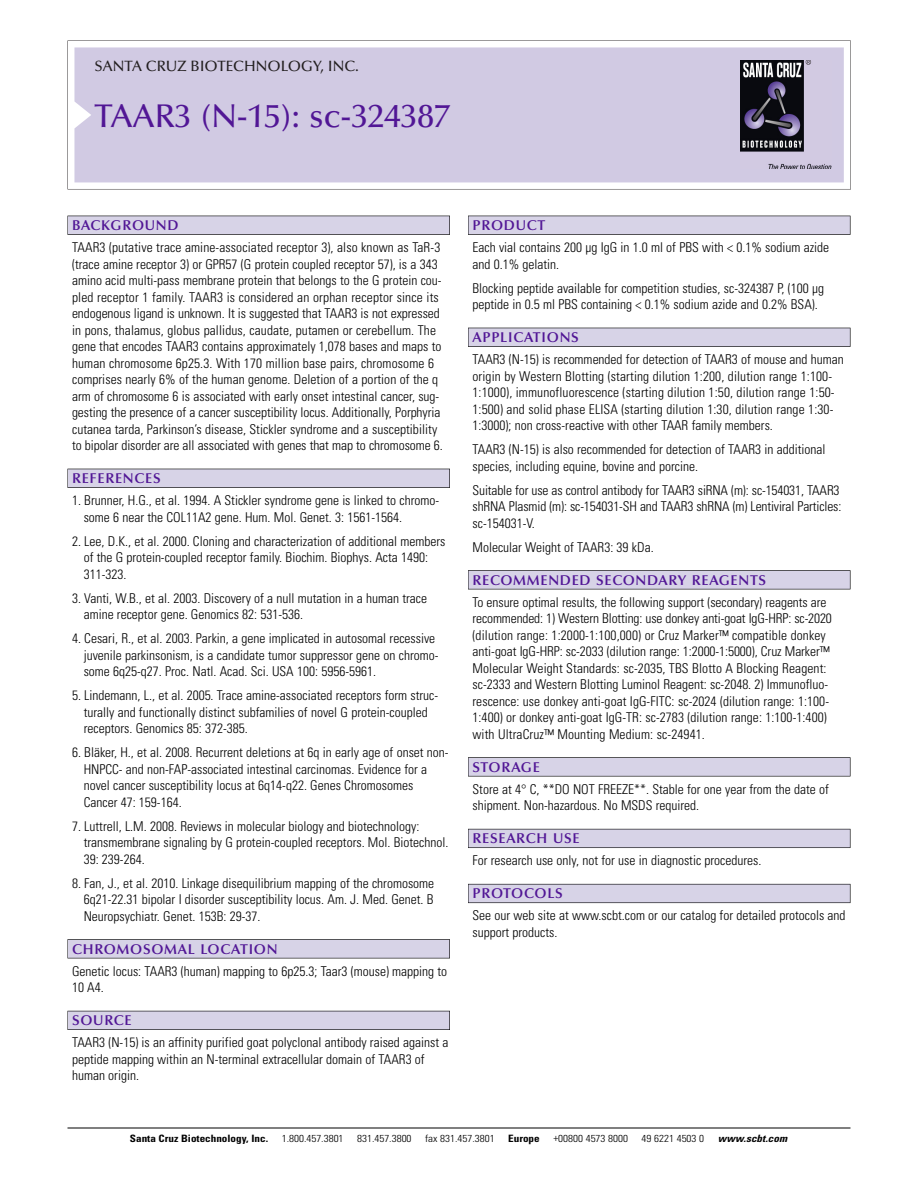
<style>
.page{position:relative;width:918px;height:1188px;background:#fff}
.page>*{position:absolute;margin:0;border:0;box-sizing:border-box;transform-origin:0 0}
.t1{font:500 33px "Optima";color:#511695}
.t2{font:500 15px "Optima";color:#231f20}
.t3{font:600 14.25px "Optima";letter-spacing:.05em;color:#511695}
.t4{font:300 condensed 13.5px/16.5px "Univers";color:#000}
.t5{font:300 condensed 10.2px "Univers";color:#000;scale:1.1 1}
.t6{font:700 condensed 10.2px "Univers";color:#000;scale:1.1 1}
.t7{font:italic 700 condensed 10.2px "Univers";letter-spacing:.005em;color:#000;scale:1.1 1}
</style>
<div class="page">
<svg style="left:68px;top:40px;width:783px;height:149px"></svg>
<div style="left:74px;top:47px;width:770px;height:135px;background:#d1cae3"></div>
<img style="left:741px;top:60px;width:90px;height:108px">
<div style="left:68px;top:216px;width:382px;height:19px;background:#525155"></div>
<div style="left:68px;top:216px;width:381px;height:18px;background:#d7d3e7"></div>
<div style="left:68px;top:469px;width:382px;height:19px;background:#515055"></div>
<div style="left:68px;top:469px;width:381px;height:18px;background:#d7d3e7"></div>
<div style="left:68px;top:939px;width:382px;height:19px;background:#545357"></div>
<div style="left:68px;top:940px;width:381px;height:18px;background:#d7d3e7"></div>
<div style="left:68px;top:1011px;width:382px;height:19px;background:#54535a"></div>
<div style="left:68px;top:1011px;width:381px;height:18px;background:#d7d3e7"></div>
<div style="left:468px;top:216px;width:382px;height:19px;background:#525155"></div>
<div style="left:468px;top:216px;width:382px;height:18px;background:#d7d3e7"></div>
<div style="left:468px;top:328px;width:382px;height:19px;background:#515055"></div>
<div style="left:468px;top:328px;width:382px;height:18px;background:#d7d3e7"></div>
<div style="left:468px;top:570px;width:382px;height:19px;background:#545357"></div>
<div style="left:468px;top:571px;width:382px;height:18px;background:#d7d3e7"></div>
<div style="left:468px;top:757px;width:382px;height:19px;background:#575759"></div>
<div style="left:468px;top:758px;width:382px;height:18px;background:#d7d3e7"></div>
<div style="left:468px;top:829px;width:382px;height:19px;background:#5b5a62"></div>
<div style="left:468px;top:829px;width:382px;height:18px;background:#d7d3e7"></div>
<div style="left:468px;top:884px;width:382px;height:19px;background:#66646e"></div>
<div style="left:468px;top:884px;width:382px;height:18px;background:#d7d3e7"></div>
<hr style="left:68px;top:1128px;width:782px;height:1px;background:#000">
<p class="t2" style="left:94px;top:61px;width:266px">SANTA CRUZ BIOTECHNOLOGY, INC.</p>
<h1 class="t1" style="left:94px;top:103px;width:357px">TAAR3 (N-15): sc-324387</h1>
<p class="t3" style="left:72px;top:219px;width:108px">BACKGROUND</p>
<p class="t4" style="left:72px;top:240px;width:372px">TAAR3 (putative trace amine-associated receptor 3), also known as TaR-3 (trace amine receptor 3) or GPR57 (G protein coupled receptor 57), is a 343 amino acid multi-pass membrane protein that belongs to the G protein cou&shy;pled receptor 1 family. TAAR3 is considered an orphan receptor since its endogenous ligand is unknown. It is suggested that TAAR3 is not expressed in pons, thalamus, globus pallidus, caudate, putamen or cerebellum. The gene that encodes TAAR3 contains approximately 1,078 bases and maps to human chromosome 6p25.3. With 170 million base pairs, chromosome 6 comprises nearly 6% of the human genome. Deletion of a portion of the q arm of chromosome 6 is associated with early onset intestinal cancer, sug&shy;gesting the presence of a cancer susceptibility locus. Additionally, Porphyria cutanea tarda, Parkinson’s disease, Stickler syndrome and a susceptibility to bipolar disorder are all associated with genes that map to chromosome 6.</p>
<p class="t3" style="left:72px;top:473px;width:90px">REFERENCES</p>
<p class="t4" style="left:84px;top:493px;width:357px;text-indent:-12px">1. Brunner, H.G., et al. 1994. A Stickler syndrome gene is linked to chromo&shy;some 6 near the COL11A2 gene. Hum. Mol. Genet. 3: 1561-1564.</p>
<p class="t4" style="left:84px;top:534px;width:363px;text-indent:-12px">2. Lee, D.K., et al. 2000. Cloning and characterization of additional members of the G protein-coupled receptor family. Biochim. Biophys. Acta 1490:<br>311-323.</p>
<p class="t4" style="left:84px;top:591px;width:345px;text-indent:-12px">3. Vanti, W.B., et al. 2003. Discovery of a null mutation in a human trace amine receptor gene. Genomics 82: 531-536.</p>
<p class="t4" style="left:84px;top:631px;width:356px;text-indent:-12px">4. Cesari, R., et al. 2003. Parkin, a gene implicated in autosomal recessive juvenile parkinsonism, is a candidate tumor suppressor gene on chromo&shy;some 6q25-q27. Proc. Natl. Acad. Sci. USA 100: 5956-5961.</p>
<p class="t4" style="left:84px;top:688px;width:356px;text-indent:-12px">5. Lindemann, L., et al. 2005. Trace amine-associated receptors form struc&shy;turally and functionally distinct subfamilies of novel G protein-coupled receptors. Genomics 85: 372-385.</p>
<p class="t4" style="left:84px;top:745px;width:367px;text-indent:-12px">6. Bläker, H., et al. 2008. Recurrent deletions at 6q in early age of onset non-HNPCC- and non-FAP-associated intestinal carcinomas. Evidence for a novel cancer susceptibility locus at 6q14-q22. Genes Chromosomes Cancer 47: 159-164.</p>
<p class="t4" style="left:84px;top:819px;width:366px;text-indent:-12px">7. Luttrell, L.M. 2008. Reviews in molecular biology and biotechnology: transmembrane signaling by G protein-coupled receptors. Mol. Biotechnol.<br>39: 239-264.</p>
<p class="t4" style="left:84px;top:876px;width:352px;text-align:justify;text-indent:-12px">8. Fan, J., et al. 2010. Linkage disequilibrium mapping of the chromosome 6q21-22.31 bipolar I disorder susceptibility locus. Am. J. Med. Genet. B Neuropsychiatr. Genet. 153B: 29-37.</p>
<p class="t3" style="left:72px;top:943px;width:207px">CHROMOSOMAL LOCATION</p>
<p class="t4" style="left:72px;top:964px;width:377px">Genetic locus: TAAR3 (human) mapping to 6p25.3; Taar3 (mouse) mapping to<br>10 A4.</p>
<p class="t3" style="left:72px;top:1015px;width:61px">SOURCE</p>
<p class="t4" style="left:72px;top:1035px;width:378px">TAAR3 (N-15) is an affinity purified goat polyclonal antibody raised against a peptide mapping within an N-terminal extracellular domain of TAAR3 of human origin.</p>
<p class="t3" style="left:473px;top:219px;width:74px">PRODUCT</p>
<p class="t4" style="left:473px;top:240px;width:358px">Each vial contains 200 µg IgG in 1.0 ml of PBS with &lt; 0.1% sodium azide and 0.1% gelatin.</p>
<p class="t4" style="left:473px;top:281px;width:353px">Blocking peptide available for competition studies, sc-324387 P, (100 µg peptide in 0.5 ml PBS containing &lt; 0.1% sodium azide and 0.2% BSA).</p>
<p class="t3" style="left:473px;top:332px;width:108px">APPLICATIONS</p>
<p class="t4" style="left:473px;top:352px;width:373px">TAAR3 (N-15) is recommended for detection of TAAR3 of mouse and human origin by Western Blotting (starting dilution 1:200, dilution range 1:100- 1:1000), immunofluorescence (starting dilution 1:50, dilution range 1:50- 1:500) and solid phase ELISA (starting dilution 1:30, dilution range 1:30- 1:3000); non cross-reactive with other TAAR family members.</p>
<p class="t4" style="left:473px;top:442px;width:355px">TAAR3 (N-15) is also recommended for detection of TAAR3 in additional species, including equine, bovine and porcine.</p>
<p class="t4" style="left:473px;top:483px;width:370px">Suitable for use as control antibody for TAAR3 siRNA (m): sc-154031, TAAR3 shRNA Plasmid (m): sc-154031-SH and TAAR3 shRNA (m) Lentiviral Particles: sc-154031-V.</p>
<p class="t4" style="left:473px;top:540px;width:183px">Molecular Weight of TAAR3: 39 kDa.</p>
<p class="t3" style="left:473px;top:574px;width:295px">RECOMMENDED SECONDARY REAGENTS</p>
<p class="t4" style="left:473px;top:595px;width:361px">To ensure optimal results, the following support (secondary) reagents are recommended: 1) Western Blotting: use donkey anti-goat IgG-HRP: sc-2020 (dilution range: 1:2000-1:100,000) or Cruz Marker™ compatible donkey anti-goat IgG-HRP: sc-2033 (dilution range: 1:2000-1:5000), Cruz Marker™ Molecular Weight Standards: sc-2035, TBS Blotto A Blocking Reagent: sc-2333 and Western Blotting Luminol Reagent: sc-2048. 2) Immunofluo&shy;rescence: use donkey anti-goat IgG-FITC: sc-2024 (dilution range: 1:100- 1:400) or donkey anti-goat IgG-TR: sc-2783 (dilution range: 1:100-1:400) with UltraCruz™ Mounting Medium: sc-24941.</p>
<p class="t3" style="left:473px;top:761px;width:69px">STORAGE</p>
<p class="t4" style="left:473px;top:782px;width:358px">Store at 4° C, **DO NOT FREEZE**. Stable for one year from the date of shipment. Non-hazardous. No MSDS required.</p>
<p class="t3" style="left:473px;top:833px;width:109px">RESEARCH USE</p>
<p class="t4" style="left:473px;top:853px;width:290px">For research use only, not for use in diagnostic procedures.</p>
<p class="t3" style="left:473px;top:888px;width:92px">PROTOCOLS</p>
<p class="t4" style="left:473px;top:908px;width:375px">See our web site at www.scbt.com or our catalog for detailed protocols and support products.</p>
<p class="t6" style="left:130px;top:1135px;width:127px">Santa Cruz Biotechnology, Inc.</p>
<p class="t5" style="left:282px;top:1135px;width:58px">1.800.457.3801</p>
<p class="t5" style="left:357px;top:1135px;width:51px">831.457.3800</p>
<p class="t5" style="left:425px;top:1135px;width:65px">fax 831.457.3801</p>
<p class="t6" style="left:508px;top:1135px;width:30px">Europe</p>
<p class="t5" style="left:553px;top:1135px;width:69px">+00800 4573 8000</p>
<p class="t5" style="left:642px;top:1135px;width:58px">49 6221 4503 0</p>
<p class="t7" style="left:718px;top:1135px;width:64px">www.scbt.com</p>
</div>
